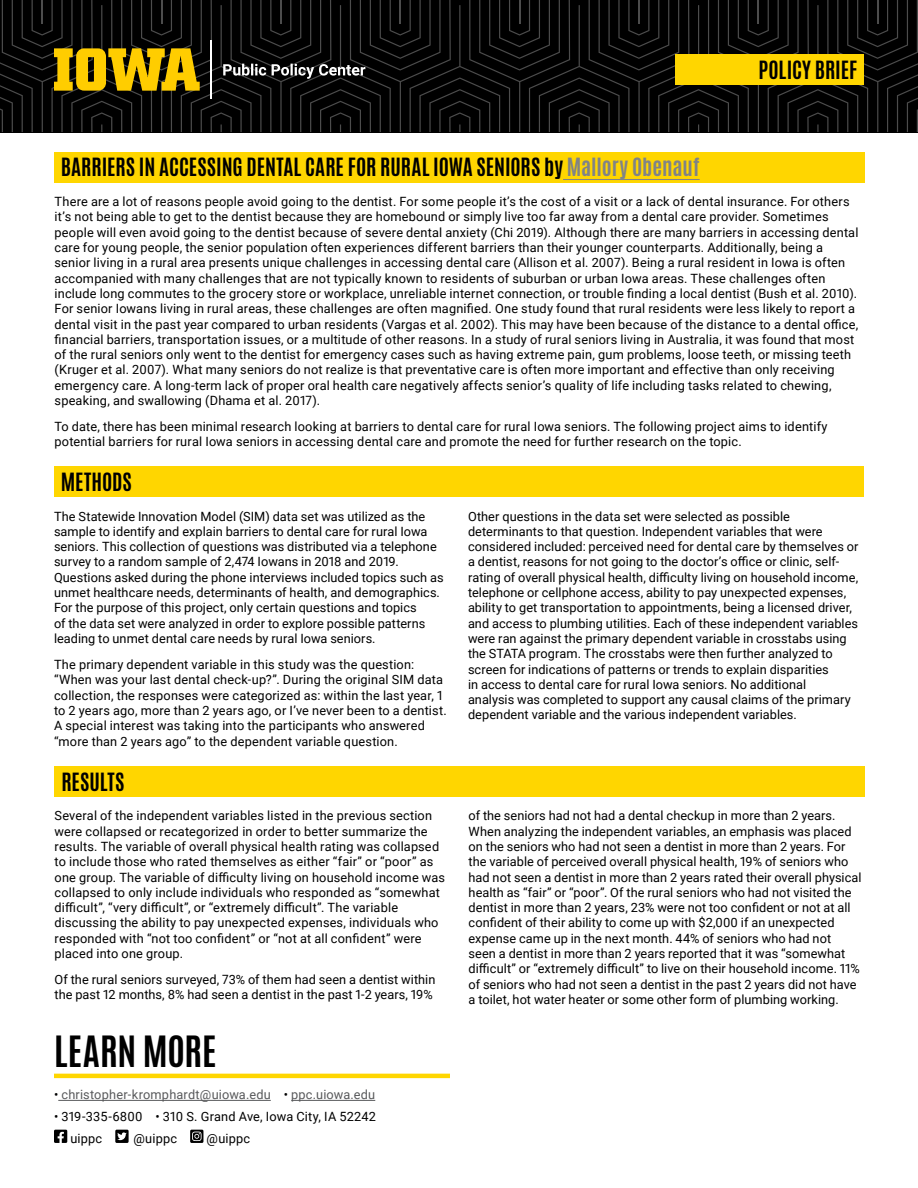
<style>
.page{position:relative;width:918px;height:1188px;background:#fff}
.page>*{position:absolute;margin:0;border:0;box-sizing:border-box;transform-origin:0 0}
.Learn_More{font:700 36px "Antonio";letter-spacing:-.01em;color:#000}
.Aligned_Highlight{font:700 21px "Antonio";color:#000}
.Body_Text_PPC_Body_T{font:12.75px/15.3px "Roboto";letter-spacing:.01em;color:#000}
.Contact_information{font:12.75px/21.8px "Roboto";letter-spacing:.015em;color:#000}
.Contact_information-2{font:12.75px "Roboto";letter-spacing:.015em;color:#58595b}
.s1{color:#808387}
.s2{color:#000}
</style>
<div class="page">
<svg style="left:0;top:0;width:918px;height:132px"></svg>
<hr style="left:210px;top:40px;width:1px;height:59px;background:#fff">
<div style="left:54px;top:467px;width:810px;height:30px;background:#ffd600"></div>
<div style="left:55px;top:767px;width:810px;height:30px;background:#ffd600"></div>
<div style="left:54px;top:152px;width:811px;height:31px;background:#ffd600"></div>
<hr style="left:563px;top:179px;width:137px;height:1px;background:#808387">
<hr style="left:54px;top:1074px;width:396px;height:4px;background:#ffd600">
<hr style="left:58px;top:1100px;width:213px;height:1px;background:#58595b">
<hr style="left:291px;top:1100px;width:84px;height:1px;background:#58595b">
<svg style="left:54px;top:1130px;width:13px;height:13px"></svg>
<svg style="left:115px;top:1130px;width:14px;height:13px"></svg>
<svg style="left:190px;top:1130px;width:13px;height:13px"></svg>
<p class="Aligned_Highlight" style="left:61px;top:151px;width:640px">BARRIERS IN ACCESSING DENTAL CARE FOR RURAL IOWA SENIORS by <span class="s1">Mallory Obenauf</span></p>
<p class="Aligned_Highlight" style="left:758px;top:54px;width:100px">POLICY BRIEF</p>
<p class="Body_Text_PPC_Body_T" style="left:55px;top:193px;width:805px">There are a lot of reasons people avoid going to the dentist. For some people it’s the cost of a visit or a lack of dental insurance. For others it’s not being able to get to the dentist because they are homebound or simply live too far away from a dental care provider. Sometimes people will even avoid going to the dentist because of severe dental anxiety (Chi 2019). Although there are many barriers in accessing dental care for young people, the senior population often experiences different barriers than their younger counterparts. Additionally, being a senior living in a rural area presents unique challenges in accessing dental care (Allison et al. 2007). Being a rural resident in Iowa is often accompanied with many challenges that are not typically known to residents of suburban or urban Iowa areas. These challenges often include long commutes to the grocery store or workplace, unreliable internet connection, or trouble finding a local dentist (Bush et al. 2010).<br>For senior Iowans living in rural areas, these challenges are often magnified. One study found that rural residents were less likely to report a dental visit in the past year compared to urban residents (Vargas et al. 2002). This may have been because of the distance to a dental office, financial barriers, transportation issues, or a multitude of other reasons. In a study of rural seniors living in Australia, it was found that most of the rural seniors only went to the dentist for emergency cases such as having extreme pain, gum problems, loose teeth, or missing teeth (Kruger et al. 2007). What many seniors do not realize is that preventative care is often more important and effective than only receiving emergency care. A long-term lack of proper oral health care negatively affects senior’s quality of life including tasks related to chewing, speaking, and swallowing (Dhama et al. 2017).</p>
<p class="Body_Text_PPC_Body_T" style="left:55px;top:418px;width:775px">To date, there has been minimal research looking at barriers to dental care for rural Iowa seniors. The following project aims to identify potential barriers for rural Iowa seniors in accessing dental care and promote the need for further research on the topic.</p>
<p class="Aligned_Highlight" style="left:61px;top:466px;width:73px">METHODS</p>
<p class="Body_Text_PPC_Body_T" style="left:54px;top:508px;width:391px">The Statewide Innovation Model (SIM) data set was utilized as the sample to identify and explain barriers to dental care for rural Iowa seniors. This collection of questions was distributed via a telephone survey to a random sample of 2,474 Iowans in 2018 and 2019.<br>Questions asked during the phone interviews included topics such as unmet healthcare needs, determinants of health, and demographics.<br>For the purpose of this project, only certain questions and topics<br>of the data set were analyzed in order to explore possible patterns leading to unmet dental care needs by rural Iowa seniors.</p>
<p class="Body_Text_PPC_Body_T" style="left:54px;top:656px;width:394px">The primary dependent variable in this study was the question: “When was your last dental check-up?”. During the original SIM data collection, the responses were categorized as: within the last year, 1 to 2 years ago, more than 2 years ago, or I’ve never been to a dentist.<br>A special interest was taking into the participants who answered “more than 2 years ago” to the dependent variable question.</p>
<p class="Aligned_Highlight" style="left:61px;top:766px;width:65px">RESULTS</p>
<p class="Body_Text_PPC_Body_T" style="left:55px;top:808px;width:392px">Several of the independent variables listed in the previous section were collapsed or recategorized in order to better summarize the results. The variable of overall physical health rating was collapsed to include those who rated themselves as either “fair” or “poor” as one group. The variable of difficulty living on household income was collapsed to only include individuals who responded as “somewhat difficult”, “very difficult”, or “extremely difficult”. The variable discussing the ability to pay unexpected expenses, individuals who responded with “not too confident” or “not at all confident” were placed into one group.</p>
<p class="Body_Text_PPC_Body_T" style="left:55px;top:971px;width:382px">Of the rural seniors surveyed, 73% of them had seen a dentist within the past 12 months, 8% had seen a dentist in the past 1-2 years, 19%</p>
<p class="Learn_More" style="left:54px;top:1024px;width:164px">LEARN MORE</p>
<p class="Contact_information-2" style="left:54px;top:1086px;width:323px"><span class="s2">•</span> christopher-kromphardt@uiowa.edu <span class="s2">•</span> ppc.uiowa.edu</p>
<p class="Contact_information" style="left:70px;top:1105px;width:307px;text-indent:-16px">• 319-335-6800 • 310 S. Grand Ave, Iowa City, IA 52242 uippc</p>
<p class="Contact_information" style="left:134px;top:1127px;width:45px">@uippc</p>
<p class="Contact_information" style="left:207px;top:1127px;width:45px">@uippc</p>
<p class="Body_Text_PPC_Body_T" style="left:468px;top:508px;width:392px">Other questions in the data set were selected as possible determinants to that question. Independent variables that were considered included: perceived need for dental care by themselves or a dentist, reasons for not going to the doctor’s office or clinic, self&shy;rating of overall physical health, difficulty living on household income, telephone or cellphone access, ability to pay unexpected expenses, ability to get transportation to appointments, being a licensed driver, and access to plumbing utilities. Each of these independent variables were ran against the primary dependent variable in crosstabs using the STATA program. The crosstabs were then further analyzed to screen for indications of patterns or trends to explain disparities<br>in access to dental care for rural Iowa seniors. No additional<br>analysis was completed to support any causal claims of the primary dependent variable and the various independent variables.</p>
<p class="Body_Text_PPC_Body_T" style="left:469px;top:808px;width:394px">of the seniors had not had a dental checkup in more than 2 years.<br>When analyzing the independent variables, an emphasis was placed on the seniors who had not seen a dentist in more than 2 years. For the variable of perceived overall physical health, 19% of seniors who had not seen a dentist in more than 2 years rated their overall physical health as “fair” or “poor”. Of the rural seniors who had not visited the dentist in more than 2 years, 23% were not too confident or not at all confident of their ability to come up with $2,000 if an unexpected expense came up in the next month. 44% of seniors who had not seen a dentist in more than 2 years reported that it was “somewhat difficult” or “extremely difficult” to live on their household income. 11% of seniors who had not seen a dentist in the past 2 years did not have a toilet, hot water heater or some other form of plumbing working.</p>
</div>
